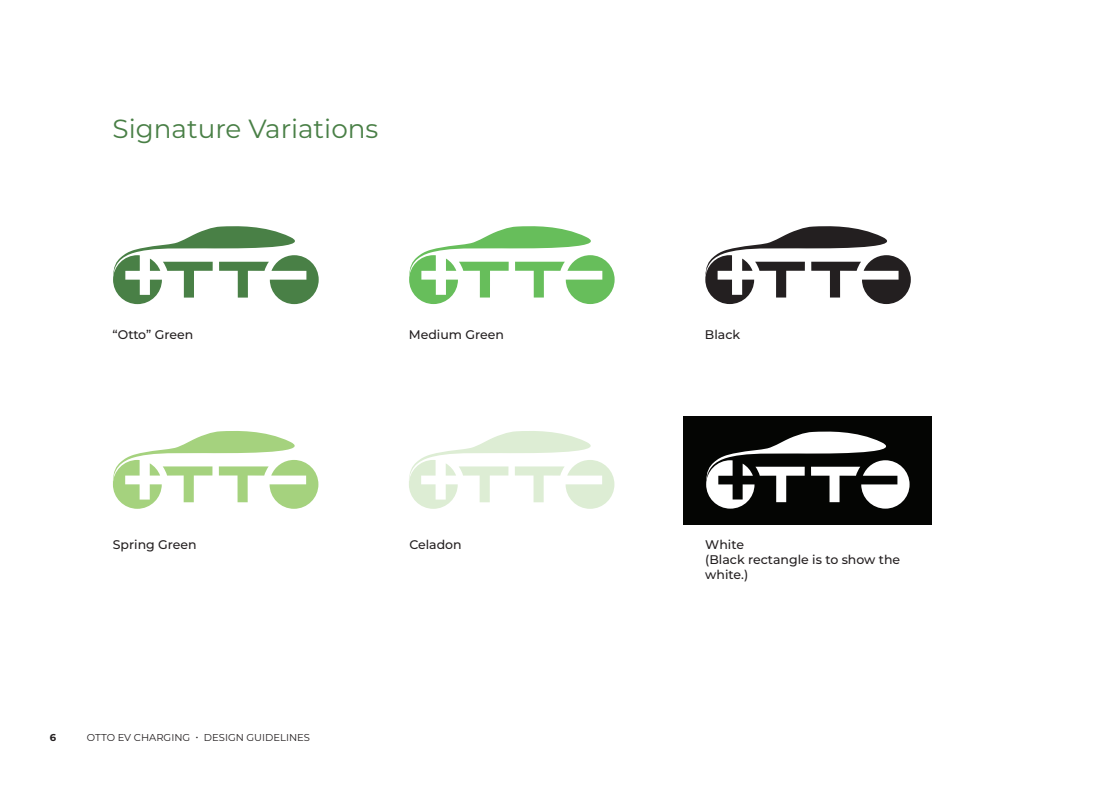
<style>
.page{position:relative;width:1098px;height:790px;background:#fff}
.page>*{position:absolute;margin:0;border:0;box-sizing:border-box;transform-origin:0 0}
.Page_Titles{font:26.25px "Montserrat";color:#497f46}
.t1{font:500 12.5px/15px "Montserrat";color:#231f20}
.t2{font:10px "Montserrat";color:#231f20}
.t3{font:700 10px "Montserrat";color:#231f20}
</style>
<div class="page">
<svg style="left:409px;top:226px;width:205px;height:78px"></svg>
<svg style="left:113px;top:431px;width:205px;height:77px"></svg>
<svg style="left:113px;top:226px;width:206px;height:78px"></svg>
<svg style="left:409px;top:431px;width:205px;height:77px"></svg>
<svg style="left:705px;top:226px;width:205px;height:78px"></svg>
<div style="left:683px;top:416px;width:248px;height:109px;background:#040503"></div>
<svg style="left:706px;top:431px;width:203px;height:77px"></svg>
<p class="Page_Titles" style="left:112px;top:111px;width:267px">Signature Variations</p>
<p class="t1" style="left:112px;top:326px;width:82px">“Otto” Green</p>
<p class="t1" style="left:409px;top:326px;width:97px">Medium Green</p>
<p class="t1" style="left:705px;top:326px;width:37px">Black</p>
<p class="t1" style="left:113px;top:536px;width:85px">Spring Green</p>
<p class="t1" style="left:409px;top:536px;width:54px">Celadon</p>
<p class="t3" style="left:50px;top:729px;width:8px">6</p>
<p class="t2" style="left:87px;top:729px;width:225px">OTTO EV CHARGING • DESIGN GUIDELINES</p>
<p class="t1" style="left:705px;top:536px;width:196px">White<br>(Black rectangle is to show the white.)</p>
</div>
